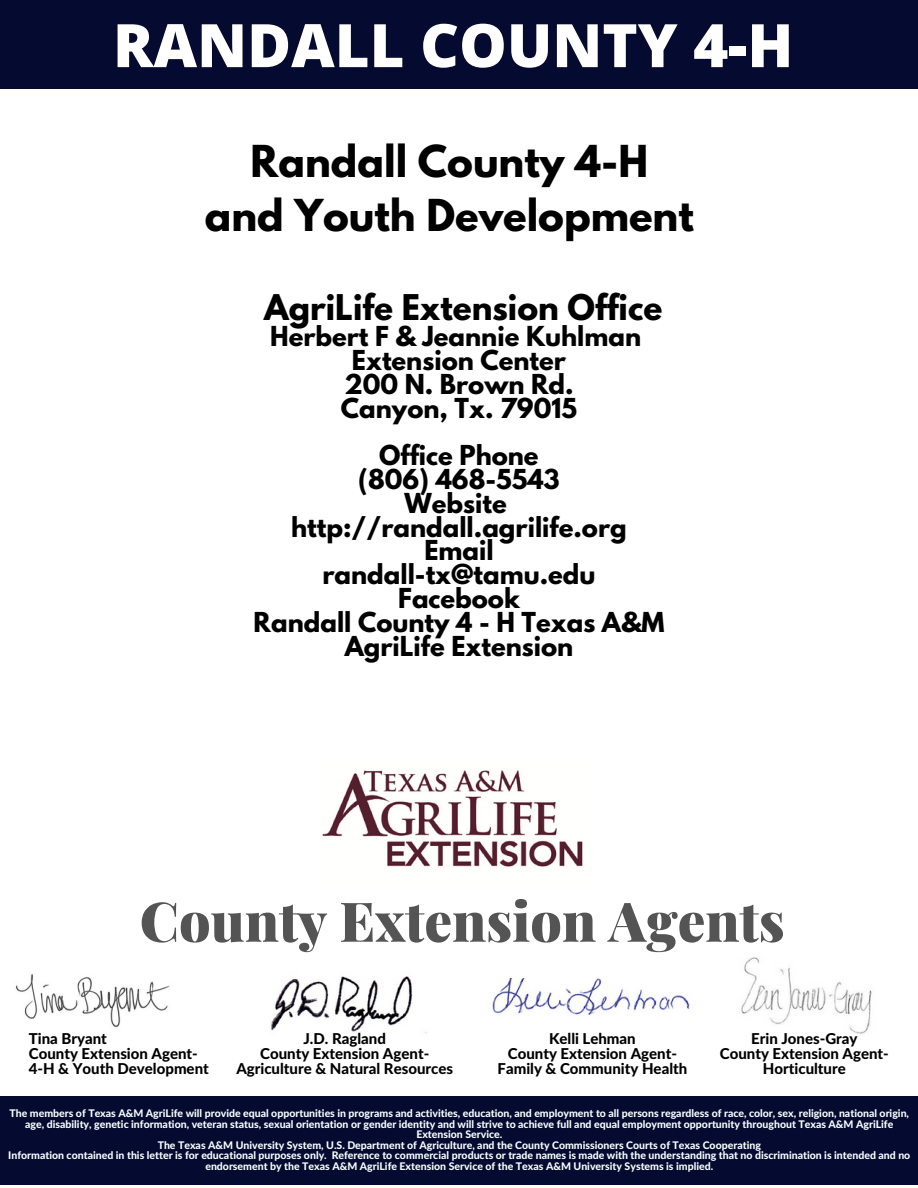
<style>
.page{position:relative;width:918px;height:1188px;background:#fff}
.page>*{position:absolute;margin:0;border:0;box-sizing:border-box;transform-origin:0 0}
.t1{font:800 60px "Open Sans";color:#fff}
.t2{font:900 54.9px "Playfair Display";color:#545454}
.t3{font:700 39px "League Spartan";color:#000}
.t4{font:700 31.35px "League Spartan";color:#000}
.t5{font:700 24.3px/23.9px "League Spartan";color:#000;text-align:center}
.t6{font:800 15px "Lato Latin";color:#000}
.t7{font:800 10.5px/10.5px "Lato Latin";color:#f7fffe;text-align:center}
</style>
<div class="page">
<div style="left:0;top:0;width:918px;height:88px;background:#050a30"></div>
<div style="left:0;top:1096px;width:918px;height:89px;background:#050a30"></div>
<img style="left:270px;top:976px;width:157px;height:57px">
<img style="left:492px;top:978px;width:198px;height:37px">
<img style="left:741px;top:957px;width:131px;height:77px">
<img style="left:322px;top:770px;width:261px;height:97px">
<img style="left:15px;top:974px;width:155px;height:54px">
<p class="t1" style="left:113px;top:3px;width:682px">RANDALL COUNTY 4-H</p>
<p class="t3" style="left:251px;top:142px;width:399px">Randall County 4-H</p>
<p class="t3" style="left:205px;top:196px;width:490px">and Youth Development</p>
<p class="t4" style="left:264px;top:292px;width:400px">AgriLife Extension Office</p>
<p class="t5" style="left:270px;top:328px;width:373px">Herbert F &amp; Jeannie Kuhlman</p>
<p class="t5" style="left:352px;top:351px;width:216px">Extension Center</p>
<p class="t5" style="left:344px;top:375px;width:231px">200 N. Brown Rd.</p>
<p class="t5" style="left:341px;top:399px;width:238px">Canyon, Tx. 79015</p>
<p class="t5" style="left:379px;top:447px;width:161px">Office Phone</p>
<p class="t5" style="left:358px;top:470px;width:203px">(806) 468-5543</p>
<p class="t5" style="left:405px;top:494px;width:104px">Website</p>
<p class="t5" style="left:291px;top:518px;width:337px">http://randall.agrilife.org</p>
<p class="t5" style="left:424px;top:542px;width:71px">Email</p>
<p class="t5" style="left:322px;top:566px;width:275px">randall-tx@tamu.edu</p>
<p class="t5" style="left:398px;top:589px;width:123px">Facebook</p>
<p class="t5" style="left:254px;top:613px;width:412px">Randall County 4 - H Texas A&amp;M<br>AgriLife Extension</p>
<p class="t2" style="left:140px;top:882px;width:646px">County Extension Agents</p>
<p class="t6" style="left:751px;top:1032px;width:108px">Erin Jones-Gray</p>
<p class="t6" style="left:720px;top:1047px;width:171px">County Extension Agent-</p>
<p class="t6" style="left:763px;top:1061px;width:84px">Horticulture</p>
<p class="t7" style="left:10px;top:1109px;width:901px">The members of Texas A&amp;M AgriLife will provide equal opportunities in programs and activities, education, and employment to all persons regardless of race, color, sex, religion, national origin, age, disability, genetic information, veteran status, sexual orientation or gender identity and will strive to achieve full and equal employment opportunity throughout Texas A&amp;M AgriLife<br>Extension Service.</p>
<p class="t7" style="left:158px;top:1140px;width:605px">The Texas A&amp;M University System, U.S. Department of Agriculture, and the County Commissioners Courts of Texas Cooperating</p>
<p class="t7" style="left:8px;top:1151px;width:904px">Information contained in this letter is for educational purposes only. Reference to commercial products or trade names is made with the understanding that no discrimination is intended and no endorsement by the Texas A&amp;M AgriLife Extension Service of the Texas A&amp;M University Systems is implied.</p>
<p class="t6" style="left:29px;top:1032px;width:80px">Tina Bryant</p>
<p class="t6" style="left:29px;top:1047px;width:171px">County Extension Agent-</p>
<p class="t6" style="left:29px;top:1061px;width:182px">4-H &amp; Youth Development</p>
<p class="t6" style="left:303px;top:1032px;width:84px">J.D. Ragland</p>
<p class="t6" style="left:260px;top:1047px;width:171px">County Extension Agent-</p>
<p class="t6" style="left:236px;top:1061px;width:218px">Agriculture &amp; Natural Resources</p>
<p class="t6" style="left:549px;top:1032px;width:88px">Kelli Lehman</p>
<p class="t6" style="left:508px;top:1047px;width:171px">County Extension Agent-</p>
<p class="t6" style="left:498px;top:1061px;width:191px">Family &amp; Community Health</p>
</div>
